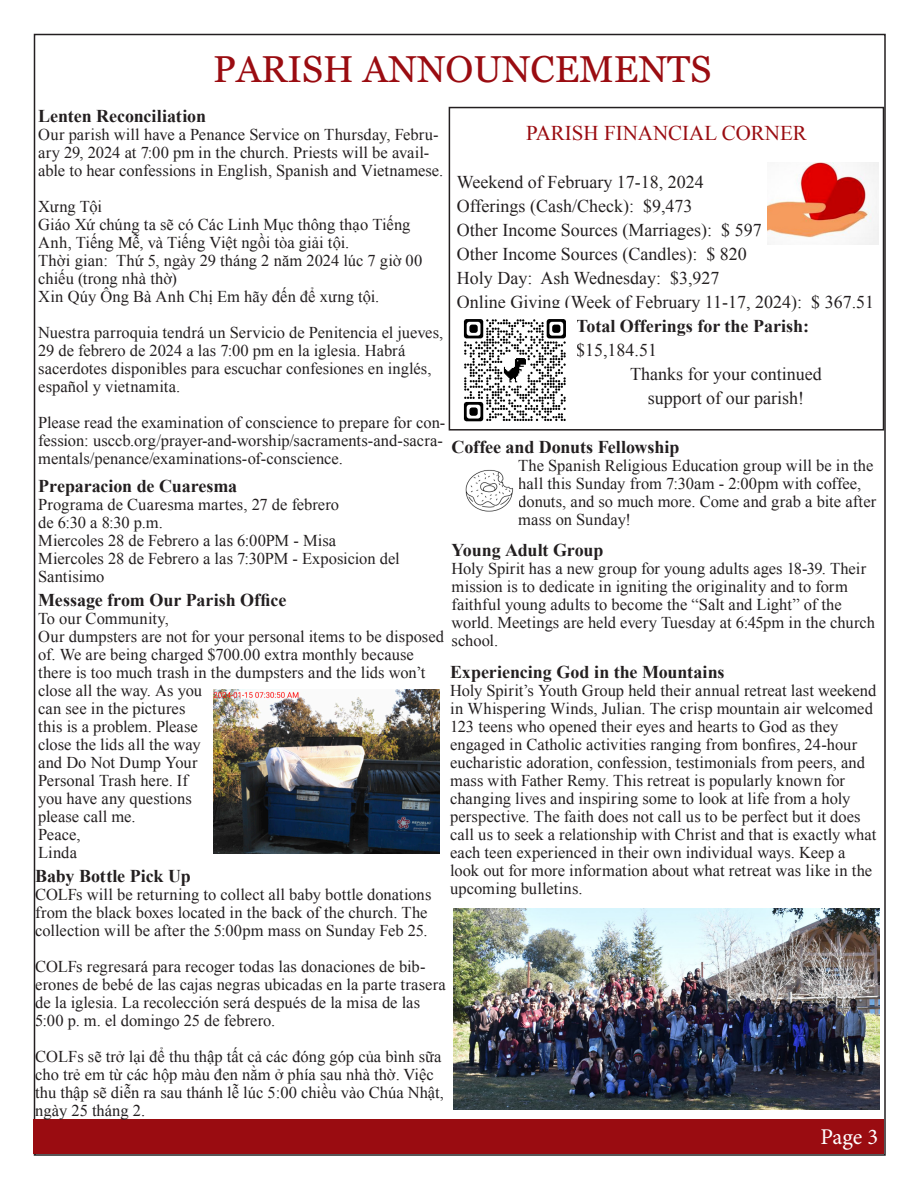
<style>
.page{position:relative;width:918px;height:1188px;background:#fff}
.page>*{position:absolute;margin:0;border:0;box-sizing:border-box;transform-origin:0 0}
.t1{font:37.5px "Georgia";color:#9a0c11}
.t2{font:22.5px "Minion Pro";color:#fff}
.t3{font:21px "Times New Roman";color:#9a0c11}
.t4{font:18px "Times New Roman";color:#231f20}
.t5{font:700 18px/24px "Times New Roman";letter-spacing:-.005em;color:#231f20}
.t6{font:16.5px/18px "Times New Roman";color:#231f20}
.s1{font-weight:400}
</style>
<div class="page">
<div style="left:34px;top:1120px;width:850px;height:34px;background:#9a0c11"></div>
<div style="left:449px;top:107px;width:435px;height:324px;border:2px solid #231f20"></div>
<img style="left:463px;top:319px;width:103px;height:103px">
<img style="left:767px;top:162px;width:111px;height:82px">
<img style="left:465px;top:469px;width:49px;height:43px">
<img style="left:214px;top:690px;width:225px;height:163px">
<img style="left:453px;top:909px;width:427px;height:200px">
<p class="t1" style="left:213px;top:41px;width:500px">PARISH ANNOUNCEMENTS</p>
<p class="t5" style="left:38px;top:104px;width:169px">Lenten Reconciliation</p>
<p class="t6" style="left:38px;top:126px;width:406px">Our parish will have a Penance Service on Thursday, Febru&shy;ary 29, 2024 at 7:00 pm in the church. Priests will be avail&shy;able to hear confessions in English, Spanish and Vietnamese.</p>
<p class="t6" style="left:38px;top:198px;width:65px">Xưng Tội</p>
<p class="t6" style="left:38px;top:216px;width:374px">Giáo Xứ chúng ta sẽ có Các Linh Mục thông thạo Tiếng<br>Anh, Tiếng Mễ, và Tiếng Việt ngồi tòa giải tội.</p>
<p class="t6" style="left:38px;top:252px;width:386px">Thời gian: Thứ 5, ngày 29 tháng 2 năm 2024 lúc 7 giờ 00 chiếu (trong nhà thờ)</p>
<p class="t6" style="left:38px;top:288px;width:343px">Xin Qúy Ông Bà Anh Chị Em hãy đến để xưng tội.</p>
<p class="t6" style="left:38px;top:324px;width:407px">Nuestra parroquia tendrá un Servicio de Penitencia el jueves, 29 de febrero de 2024 a las 7:00 pm en la iglesia. Habrá sacerdotes disponibles para escuchar confesiones en inglés, español y vietnamita.</p>
<p class="t6" style="left:38px;top:414px;width:409px">Please read the examination of conscience to prepare for con&shy;fession: usccb.org/prayer-and-worship/sacraments-and-sacra&shy;mentals/penance/examinations-of-conscience.</p>
<p class="t5" style="left:38px;top:473px;width:201px">Preparacion de Cuaresma</p>
<p class="t6" style="left:38px;top:495px;width:302px">Programa de Cuaresma martes, 27 de febrero</p>
<p class="t6" style="left:38px;top:513px;width:126px">de 6:30 a 8:30 p.m.</p>
<p class="t6" style="left:38px;top:531px;width:300px">Miercoles 28 de Febrero a las 6:00PM - Misa</p>
<p class="t6" style="left:38px;top:549px;width:363px">Miercoles 28 de Febrero a las 7:30PM - Exposicion del</p>
<p class="t6" style="left:38px;top:567px;width:68px">Santisimo</p>
<p class="t5" style="left:38px;top:588px;width:250px">Message from Our Parish Office</p>
<p class="t6" style="left:38px;top:609px;width:132px">To our Community,</p>
<p class="t6" style="left:38px;top:627px;width:407px">Our dumpsters are not for your personal items to be disposed of. We are being charged $700.00 extra monthly because there is too much trash in the dumpsters and the lids won’t close all the way. As you<br>can see in the pictures<br>this is a problem. Please<br>close the lids all the way<br>and Do Not Dump Your<br>Personal Trash here. If<br>you have any questions<br>please call me.</p>
<p class="t6" style="left:38px;top:825px;width:44px">Peace,</p>
<p class="t6" style="left:38px;top:843px;width:40px">Linda</p>
<p class="t3" style="left:526px;top:119px;width:282px">PARISH FINANCIAL CORNER</p>
<p class="t4" style="left:457px;top:170px;width:248px">Weekend of February 17-18, 2024</p>
<p class="t4" style="left:457px;top:194px;width:237px">Offerings (Cash/Check): $9,473</p>
<p class="t4" style="left:457px;top:218px;width:306px">Other Income Sources (Marriages): $ 597</p>
<p class="t4" style="left:457px;top:242px;width:291px">Other Income Sources (Candles): $ 820</p>
<p class="t4" style="left:457px;top:266px;width:264px">Holy Day: Ash Wednesday: $3,927</p>
<p class="t4" style="left:457px;top:290px;width:419px">Online Giving (Week of February 11-17, 2024): $ 367.51</p>
<p class="t5" style="left:576px;top:314px;width:234px">Total Offerings for the Parish: <span class="s1">$15,184.51</span></p>
<p class="t4" style="left:630px;top:362px;width:193px">Thanks for your continued</p>
<p class="t4" style="left:648px;top:386px;width:158px">support of our parish!</p>
<p class="t5" style="left:452px;top:434px;width:229px">Coffee and Donuts Fellowship</p>
<p class="t6" style="left:518px;top:456px;width:360px">The Spanish Religious Education group will be in the hall this Sunday from 7:30am - 2:00pm with coffee, donuts, and so much more. Come and grab a bite after mass on Sunday!</p>
<p class="t5" style="left:452px;top:538px;width:153px">Young Adult Group</p>
<p class="t6" style="left:452px;top:560px;width:425px">Holy Spirit has a new group for young adults ages 18-39. Their mission is to dedicate in igniting the originality and to form faithful young adults to become the “Salt and Light” of the world. Meetings are held every Tuesday at 6:45pm in the church school.</p>
<p class="t5" style="left:450px;top:659px;width:276px">Experiencing God in the Mountains</p>
<p class="t6" style="left:450px;top:681px;width:428px">Holy Spirit’s Youth Group held their annual retreat last weekend in Whispering Winds, Julian. The crisp mountain air welcomed 123 teens who opened their eyes and hearts to God as they engaged in Catholic activities ranging from bonfires, 24-hour eucharistic adoration, confession, testimonials from peers, and mass with Father Remy. This retreat is popularly known for changing lives and inspiring some to look at life from a holy perspective. The faith does not call us to be perfect but it does call us to seek a relationship with Christ and that is exactly what each teen experienced in their own individual ways. Keep a look out for more information about what retreat was like in the upcoming bulletins.</p>
<p class="t5" style="left:35px;top:863px;width:157px">Baby Bottle Pick Up</p>
<p class="t6" style="left:35px;top:885px;width:398px">COLFs will be returning to collect all baby bottle donations from the black boxes located in the back of the church. The collection will be after the 5:00pm mass on Sunday Feb 25.</p>
<p class="t6" style="left:35px;top:957px;width:412px">COLFs regresará para recoger todas las donaciones de bib&shy;erones de bebé de las cajas negras ubicadas en la parte trasera de la iglesia. La recolección será después de la misa de las 5:00 p. m. el domingo 25 de febrero.</p>
<p class="t6" style="left:35px;top:1047px;width:410px">COLFs sẽ trở lại để thu thập tất cả các đóng góp của bình sữa cho trẻ em từ các hộp màu đen nằm ở phía sau nhà thờ. Việc thu thập sẽ diễn ra sau thánh lễ lúc 5:00 chiều vào Chúa Nhật, ngày 25 tháng 2.</p>
<p class="t2" style="left:820px;top:1122px;width:59px">Page 3</p>
</div>
